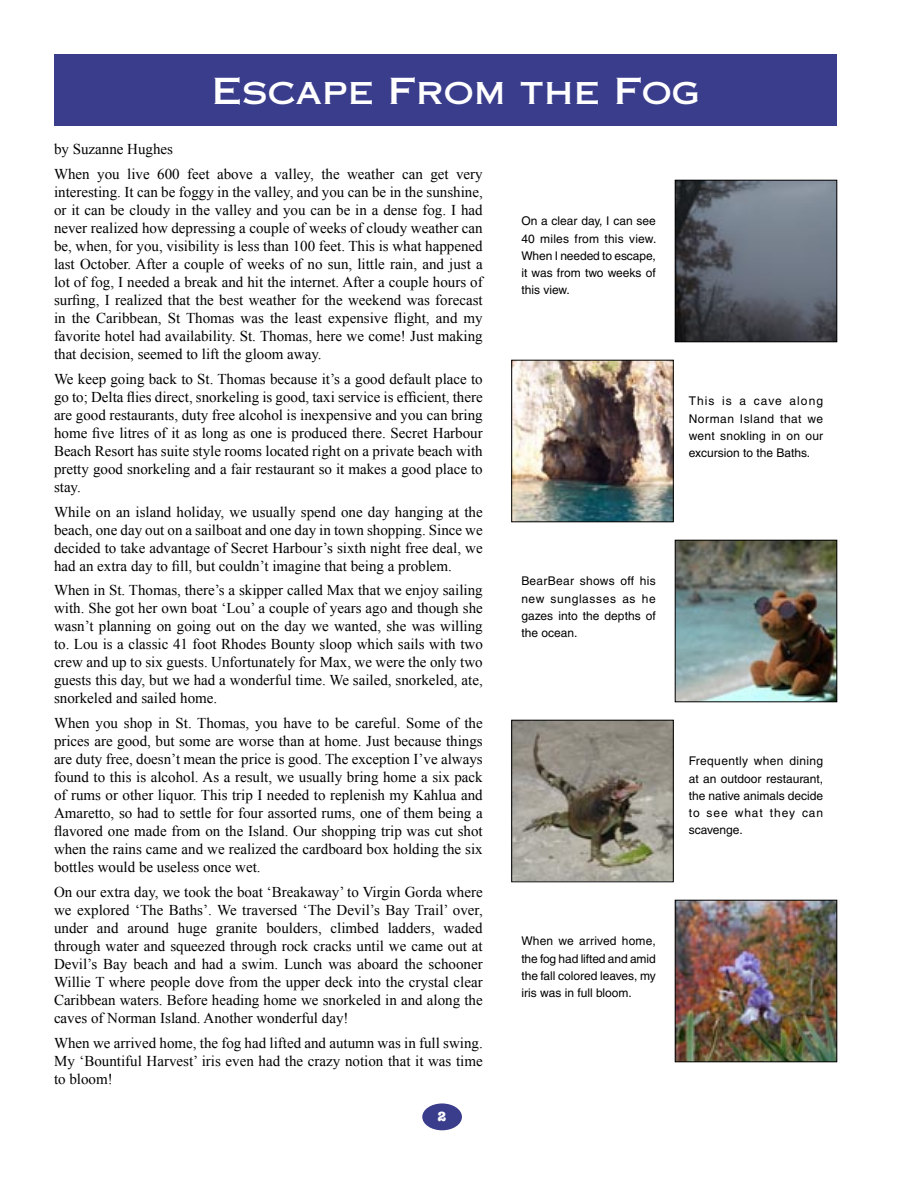
<style>
.page{position:relative;width:918px;height:1188px;background:#fff}
.page>*{position:absolute;margin:0;border:0;box-sizing:border-box;transform-origin:0 0}
.t1{font:36px "Copperplate Thirty One AB";color:#fff}
.t2{font:15px/18px "Times New Roman";color:#000;text-align:justify}
.Page_No{font:700 13.5px "American Typewriter";color:#fff}
.t3{font:12px/17.2px "Helvetica";color:#000;text-align:justify}
</style>
<div class="page">
<div style="left:54px;top:54px;width:783px;height:72px;background:#3a3d8c"></div>
<div style="left:422px;top:1103px;width:40px;height:27px;background:#3a3d8c;border-radius:50%"></div>
<img style="left:677px;top:182px;width:158px;height:158px">
<div style="left:675px;top:180px;width:162px;height:162px;border:1px solid #000"></div>
<img style="left:513px;top:362px;width:158px;height:158px">
<div style="left:511px;top:360px;width:162px;height:162px;border:1px solid #000"></div>
<img style="left:677px;top:542px;width:158px;height:158px">
<div style="left:675px;top:540px;width:162px;height:162px;border:1px solid #000"></div>
<img style="left:513px;top:722px;width:158px;height:158px">
<div style="left:511px;top:720px;width:162px;height:162px;border:1px solid #000"></div>
<img style="left:677px;top:902px;width:158px;height:158px">
<div style="left:675px;top:900px;width:162px;height:162px;border:1px solid #000"></div>
<p class="t1" style="left:212px;top:70px;width:489px">Escape From the Fog</p>
<p class="t2" style="left:54px;top:140px;width:121px">by Suzanne Hughes</p>
<p class="t2" style="left:54px;top:165px;width:430px">When you live 600 feet above a valley, the weather can get very interesting. It can be foggy in the valley, and you can be in the sunshine, or it can be cloudy in the valley and you can be in a dense fog. I had never realized how depressing a couple of weeks of cloudy weather can be, when, for you, visibility is less than 100 feet. This is what happened last October. After a couple of weeks of no sun, little rain, and just a lot of fog, I needed a break and hit the internet. After a couple hours of surfing, I realized that the best weather for the weekend was forecast in the Caribbean, St Thomas was the least expensive flight, and my favorite hotel had availability. St. Thomas, here we come! Just making that decision, seemed to lift the gloom away.</p>
<p class="t2" style="left:54px;top:370px;width:430px">We keep going back to St. Thomas because it’s a good default place to go to; Delta flies direct, snorkeling is good, taxi service is efficient, there are good restaurants, duty free alcohol is inexpensive and you can bring home five litres of it as long as one is produced there. Secret Harbour Beach Resort has suite style rooms located right on a private beach with pretty good snorkeling and a fair restaurant so it makes a good place to stay.</p>
<p class="t2" style="left:54px;top:502px;width:430px">While on an island holiday, we usually spend one day hanging at the beach, one day out on a sailboat and one day in town shopping. Since we decided to take advantage of Secret Harbour’s sixth night free deal, we had an extra day to fill, but couldn’t imagine that being a problem.</p>
<p class="t2" style="left:54px;top:581px;width:430px">When in St. Thomas, there’s a skipper called Max that we enjoy sailing with. She got her own boat ‘Lou’ a couple of years ago and though she wasn’t planning on going out on the day we wanted, she was willing to. Lou is a classic 41 foot Rhodes Bounty sloop which sails with two crew and up to six guests. Unfortunately for Max, we were the only two guests this day, but we had a wonderful time. We sailed, snorkeled, ate, snorkeled and sailed home.</p>
<p class="t2" style="left:54px;top:714px;width:430px">When you shop in St. Thomas, you have to be careful. Some of the prices are good, but some are worse than at home. Just because things are duty free, doesn’t mean the price is good. The exception I’ve always found to this is alcohol. As a result, we usually bring home a six pack of rums or other liquor. This trip I needed to replenish my Kahlua and Amaretto, so had to settle for four assorted rums, one of them being a flavored one made from on the Island. Our shopping trip was cut shot when the rains came and we realized the cardboard box holding the six bottles would be useless once wet.</p>
<p class="t2" style="left:54px;top:883px;width:430px">On our extra day, we took the boat ‘Breakaway’ to Virgin Gorda where we explored ‘The Baths’. We traversed ‘The Devil’s Bay Trail’ over, under and around huge granite boulders, climbed ladders, waded through water and squeezed through rock cracks until we came out at Devil’s Bay beach and had a swim. Lunch was aboard the schooner Willie T where people dove from the upper deck into the crystal clear Caribbean waters. Before heading home we snorkeled in and along the caves of Norman Island. Another wonderful day!</p>
<p class="t2" style="left:54px;top:1033px;width:430px">When we arrived home, the fog had lifted and autumn was in full swing.<br>My ‘Bountiful Harvest’ iris even had the crazy notion that it was time to bloom!</p>
<p class="Page_No" style="left:438px;top:1109px;width:10px">2</p>
<p class="t3" style="left:521px;top:212px;width:137px">On a clear day, I can see 40 miles from this view.<br>When I needed to escape, it was from two weeks of this view.</p>
<p class="t3" style="left:689px;top:392px;width:136px">This is a cave along Norman Island that we went snokling in on our excursion to the Baths.</p>
<p class="t3" style="left:521px;top:572px;width:136px">BearBear shows off his new sunglasses as he gazes into the depths of the ocean.</p>
<p class="t3" style="left:689px;top:752px;width:136px">Frequently when dining at an outdoor restaurant, the native animals decide to see what they can scavenge.</p>
<p class="t3" style="left:521px;top:932px;width:136px">When we arrived home, the fog had lifted and amid the fall colored leaves, my iris was in full bloom.</p>
</div>
